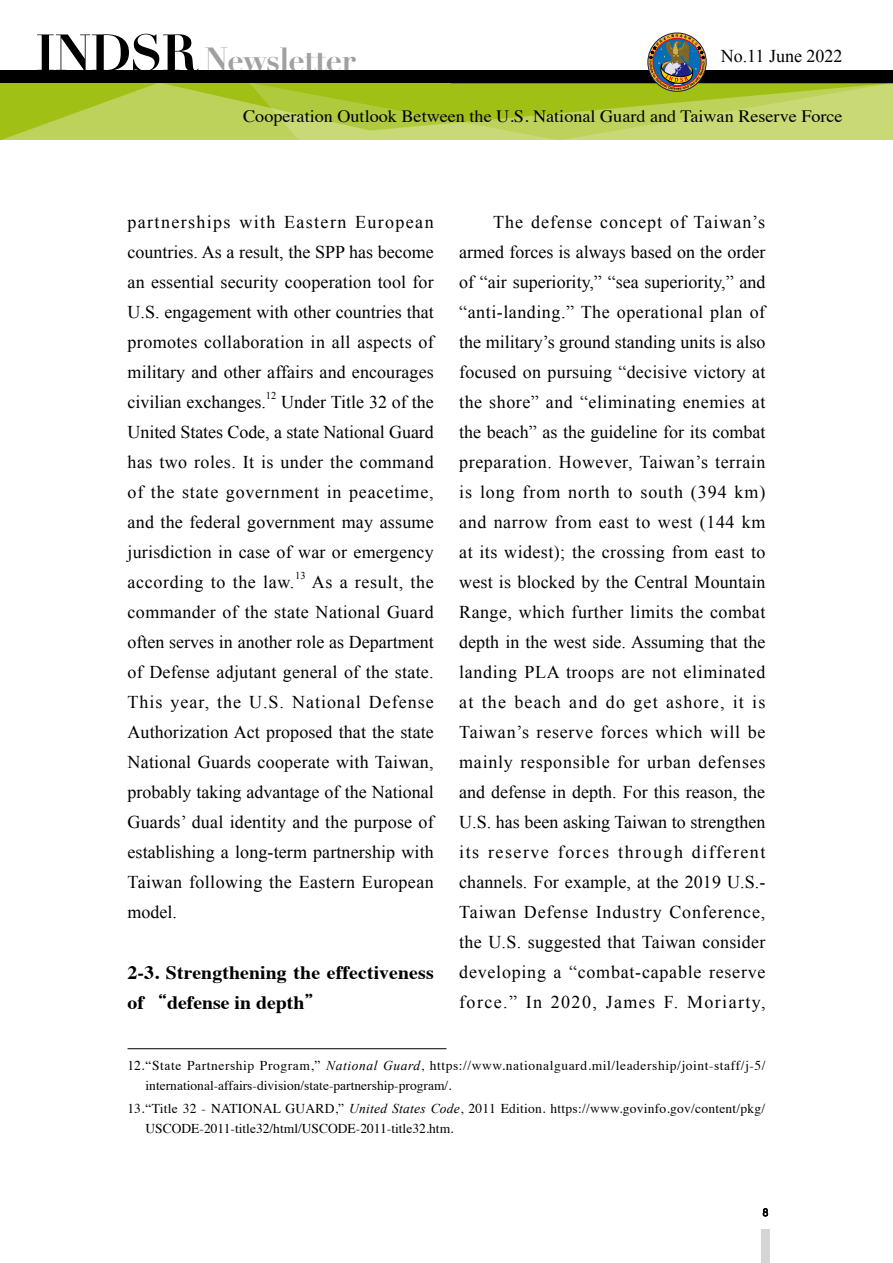
<style>
.page{position:relative;width:893px;height:1263px;background:#fff}
.page>*{position:absolute;margin:0;border:0;box-sizing:border-box;transform-origin:0 0}
.t1{font:700 32.7px "Didot";letter-spacing:-.03em;color:#9fa0a0}
.t2{font:700 18.9px/30px "Times";letter-spacing:.005em;color:#000;scale:1.05 1}
.t3{font:18px/30px "Times New Roman";letter-spacing:.01em;color:#000;text-align:justify}
.t4{font:17.4px "Times";color:#000;scale:1.05 1}
.t5{font:13.5px/19.5px "Times";letter-spacing:.045em;color:#000}
.t6{font:13.5px/19.5px "Times";letter-spacing:.02em;color:#000}
.t7{font:10.5px "Times New Roman";color:#000}
.s1{font-size:50.55px;color:#000}
.s2{font-family:"AR Ming B5";font-weight:800;font-size:18px}
.s3{font-family:"Times New Roman";font-style:italic}
</style>
<div class="page">
<svg style="left:0;top:83px;width:249px;height:57px;background:#b2cb40"></svg>
<svg style="left:763px;top:1208px;width:5px;height:8px"></svg>
<div style="left:0;top:70px;width:893px;height:13px;background:#000"></div>
<svg style="left:249px;top:34px;width:644px;height:106px"></svg>
<div style="left:761px;top:1229px;width:9px;height:34px;background:#d5d5d6"></div>
<hr style="left:128px;top:1048px;width:318px;height:1px;background:#000">
<h1 class="t1" style="left:35px;top:38px;width:322px"><span class="s1">INDSR</span> Newsletter</h1>
<p class="t3" style="left:721px;top:41px;width:123px">No.11 June 2022</p>
<p class="t4" style="left:243px;top:100px;width:572px">Cooperation Outlook Between the U.S. National Guard and Taiwan Reserve Force</p>
<p class="t3" style="left:128px;top:206px;width:308px">partnerships with Eastern European countries. As a result, the SPP has become an essential security cooperation tool for U.S. engagement with other countries that promotes collaboration in all aspects of military and other affairs and encourages civilian exchanges.</p>
<p class="t7" style="left:266px;top:389px;width:12px">12</p>
<p class="t3" style="left:128px;top:386px;width:308px;text-indent:154px">Under Title 32 of the United States Code, a state National Guard has two roles. It is under the command of the state government in peacetime, and the federal government may assume jurisdiction in case of war or emergency according to the law.</p>
<p class="t7" style="left:295px;top:569px;width:12px">13</p>
<p class="t3" style="left:128px;top:566px;width:308px;text-indent:184px">As a result, the commander of the state National Guard often serves in another role as Department of Defense adjutant general of the state.<br>This year, the U.S. National Defense Authorization Act proposed that the state National Guards cooperate with Taiwan, probably taking advantage of the National Guards’ dual identity and the purpose of establishing a long-term partnership with Taiwan following the Eastern European model.</p>
<p class="t2" style="left:128px;top:955px;width:293px">2-3. Strengthening the effectiveness of <span class="s2">“</span>defense in depth<span class="s2">”</span></p>
<p class="t3" style="left:459px;top:206px;width:308px;text-indent:34px">The defense concept of Taiwan’s armed forces is always based on the order of “air superiority,” “sea superiority,” and “anti-landing.” The operational plan of the military’s ground standing units is also focused on pursuing “decisive victory at the shore” and “eliminating enemies at the beach” as the guideline for its combat preparation. However, Taiwan’s terrain is long from north to south (394 km) and narrow from east to west (144 km at its widest); the crossing from east to west is blocked by the Central Mountain Range, which further limits the combat depth in the west side. Assuming that the landing PLA troops are not eliminated at the beach and do get ashore, it is Taiwan’s reserve forces which will be mainly responsible for urban defenses and defense in depth. For this reason, the U.S. has been asking Taiwan to strengthen its reserve forces through different channels. For example, at the 2019 U.S.- Taiwan Defense Industry Conference, the U.S. suggested that Taiwan consider developing a “combat-capable reserve force.” In 2020, James F. Moriarty,</p>
<p class="t5" style="left:146px;top:1055px;width:621px;text-indent:-18px">12. “State Partnership Program,” <span class="s3">National Guard</span>, https://www.nationalguard.mil/leadership/joint-staff/j-5/ international-affairs-division/state-partnership-program/.</p>
<p class="t6" style="left:146px;top:1098px;width:621px;text-indent:-18px">13. “Title 32 - NATIONAL GUARD,” <span class="s3">United States Code</span>, 2011 Edition. https://www.govinfo.gov/content/pkg/<br>USCODE-2011-title32/html/USCODE-2011-title32.htm.</p>
</div>
